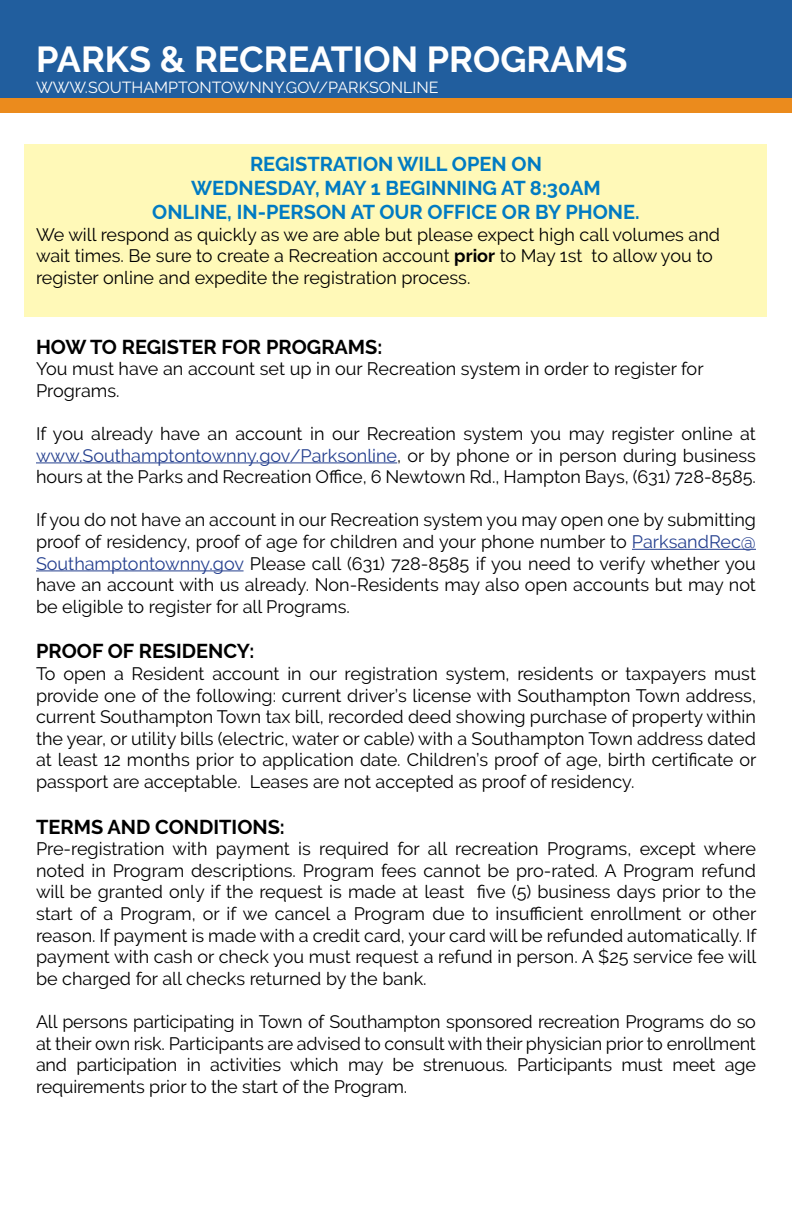
<style>
.page{position:relative;width:792px;height:1224px;background:#fff}
.page>*{position:absolute;margin:0;border:0;box-sizing:border-box;transform-origin:0 0}
.t1{font:700 36px "Raleway";color:#fff}
.t2{font:700 20px/24px "Raleway";color:#007bc3;text-align:center}
.t3{font:700 20px "Raleway";color:#000}
.t4{font:18px/21.6px "Raleway";color:#000;text-align:justify}
.t5{font:16px "Raleway";color:#fff}
.s1{font-weight:700}
.s2{color:#25408f}
</style>
<div class="page">
<div style="left:25px;top:144px;width:742px;height:172px;background:#fff9b8"></div>
<hr style="left:36px;top:462px;width:361px;height:1px;background:#25408f">
<hr style="left:632px;top:549px;width:124px;height:1px;background:#25408f">
<hr style="left:36px;top:570px;width:208px;height:1px;background:#25408f">
<div style="left:0;top:0;width:792px;height:101px;background:#215e9e"></div>
<div style="left:0;top:99px;width:792px;height:14px;background:#eb8b1d"></div>
<h1 class="t1" style="left:36px;top:39px;width:593px">PARKS &amp; RECREATION PROGRAMS</h1>
<p class="t5" style="left:36px;top:78px;width:404px">WWW.SOUTHAMPTONTOWNNY.GOV/PARKSONLINE</p>
<p class="t2" style="left:152px;top:152px;width:489px">REGISTRATION WILL OPEN ON<br>WEDNESDAY, MAY 1 BEGINNING AT 8:30AM<br>ONLINE, IN-PERSON AT OUR OFFICE OR BY PHONE.</p>
<p class="t4" style="left:36px;top:224px;width:686px;text-align:left">We will respond as quickly as we are able but please expect high call volumes and wait times. Be sure to create a Recreation account <span class="s1">prior</span> to May 1st to allow you to register online and expedite the registration process.</p>
<p class="t3" style="left:36px;top:335px;width:348px">HOW TO REGISTER FOR PROGRAMS:</p>
<p class="t4" style="left:36px;top:358px;width:669px">You must have an account set up in our Recreation system in order to register for<br>Programs.</p>
<p class="t4" style="left:36px;top:423px;width:722px">If you already have an account in our Recreation system you may register online at <span class="s2">www.Southamptontownny.gov/Parksonline</span>, or by phone or in person during business hours at the Parks and Recreation Office, 6 Newtown Rd., Hampton Bays, (631) 728-8585.</p>
<p class="t4" style="left:36px;top:509px;width:722px">If you do not have an account in our Recreation system you may open one by submitting proof of residency, proof of age for children and your phone number to <span class="s2">ParksandRec@ Southamptontownny.gov</span> Please call (631) 728-8585 if you need to verify whether you have an account with us already. Non-Residents may also open accounts but may not be eligible to register for all Programs.</p>
<p class="t3" style="left:36px;top:640px;width:220px">PROOF OF RESIDENCY:</p>
<p class="t4" style="left:36px;top:663px;width:722px">To open a Resident account in our registration system, residents or taxpayers must provide one of the following: current driver’s license with Southampton Town address, current Southampton Town tax bill, recorded deed showing purchase of property within the year, or utility bills (electric, water or cable) with a Southampton Town address dated at least 12 months prior to application date. Children’s proof of age, birth certificate or passport are acceptable. Leases are not accepted as proof of residency.</p>
<p class="t3" style="left:36px;top:815px;width:250px">TERMS AND CONDITIONS:</p>
<p class="t4" style="left:36px;top:838px;width:722px">Pre-registration with payment is required for all recreation Programs, except where noted in Program descriptions. Program fees cannot be pro-rated. A Program refund will be granted only if the request is made at least five (5) business days prior to the start of a Program, or if we cancel a Program due to insufficient enrollment or other reason. If payment is made with a credit card, your card will be refunded automatically. If payment with cash or check you must request a refund in person. A $25 service fee will be charged for all checks returned by the bank.</p>
<p class="t4" style="left:36px;top:1011px;width:722px">All persons participating in Town of Southampton sponsored recreation Programs do so at their own risk. Participants are advised to consult with their physician prior to enrollment and participation in activities which may be strenuous. Participants must meet age requirements prior to the start of the Program.</p>
</div>
